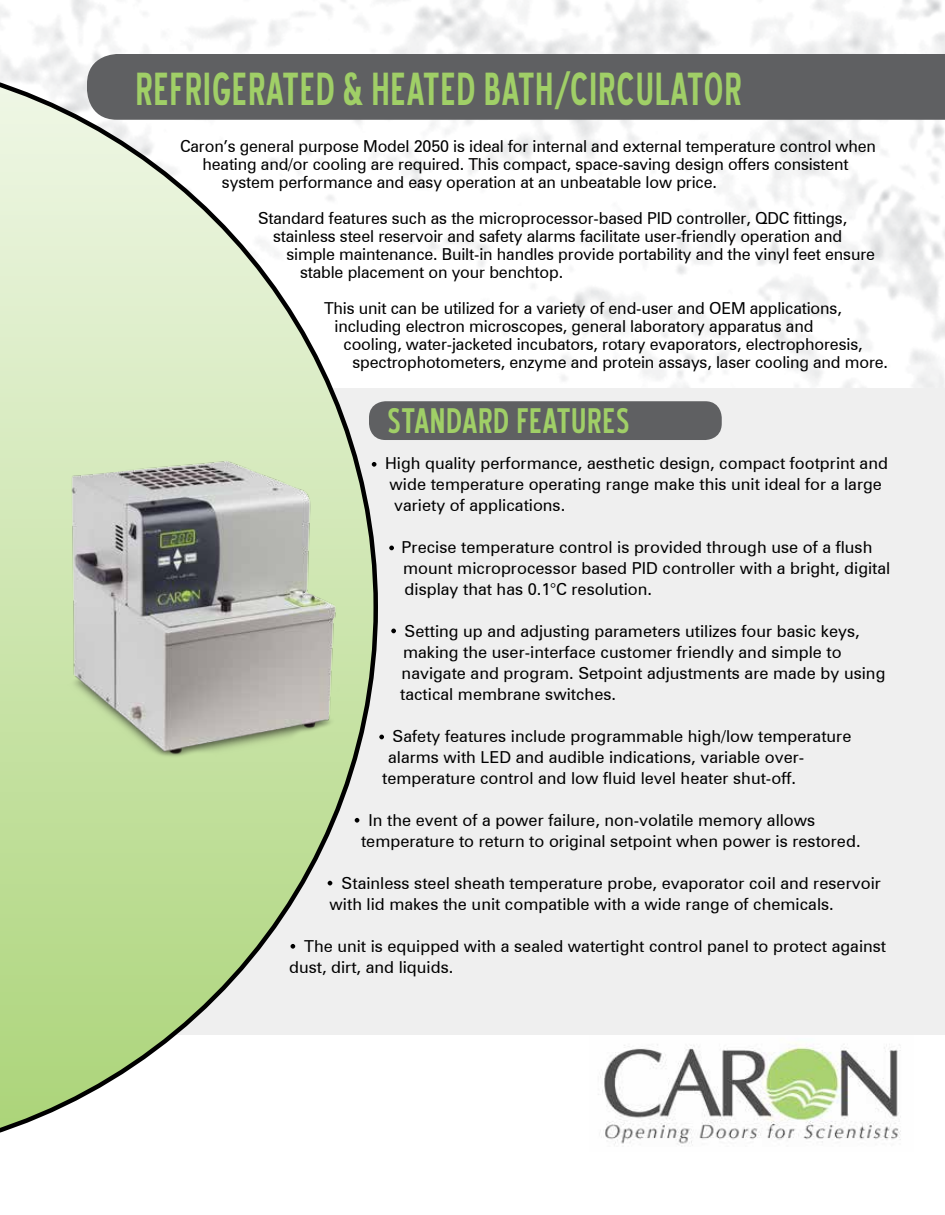
<style>
.page{position:relative;width:945px;height:1215px;background:#fff}
.page>*{position:absolute;margin:0;border:0;box-sizing:border-box;transform-origin:0 0}
.t1{font:45px "Blue Highway Condensed";color:#a0cf67}
.t2{font:34.5px "Blue Highway Condensed";color:#a0cf67;scale:1.1 1}
.t3{font:16.5px/21px "Zurich BT";color:#000}
</style>
<div class="page">
<img style="left:598px;top:1043px;width:303px;height:103px">
<div style="left:27px;top:388px;width:918px;height:647px;background:#efefef"></div>
<div style="left:378px;top:54px;width:567px;height:66px;background:#5f6062"></div>
<svg style="left:0;top:54px;width:378px;height:1079px"></svg>
<div style="left:369px;top:401px;width:353px;height:39px;background:#5f6062;border-radius:16px"></div>
<img style="left:43px;top:443px;width:311px;height:339px">
<svg style="left:372px;top:462px;width:4px;height:5px"></svg>
<svg style="left:389px;top:546px;width:5px;height:4px"></svg>
<svg style="left:391px;top:629px;width:5px;height:4px"></svg>
<svg style="left:328px;top:881px;width:4px;height:4px"></svg>
<svg style="left:291px;top:944px;width:4px;height:5px"></svg>
<svg style="left:355px;top:818px;width:4px;height:5px"></svg>
<svg style="left:379px;top:735px;width:5px;height:4px"></svg>
<h1 class="t1" style="left:135px;top:62px;width:605px">REFRIGERATED &amp; HEATED BATH/CIRCULATOR</h1>
<p class="t3" style="left:180px;top:136px;width:698px">Caron’s general purpose Model 2050 is ideal for internal and external temperature control when</p>
<p class="t3" style="left:202px;top:154px;width:648px">heating and/or cooling are required. This compact, space-saving design offers consistent</p>
<p class="t3" style="left:222px;top:172px;width:497px">system performance and easy operation at an unbeatable low price.</p>
<p class="t3" style="left:258px;top:208px;width:591px">Standard features such as the microprocessor-based PID controller, QDC fittings,</p>
<p class="t3" style="left:273px;top:226px;width:571px">stainless steel reservoir and safety alarms facilitate user-friendly operation and</p>
<p class="t3" style="left:287px;top:244px;width:590px">simple maintenance. Built-in handles provide portability and the vinyl feet ensure</p>
<p class="t3" style="left:300px;top:262px;width:265px">stable placement on your benchtop.</p>
<p class="t3" style="left:324px;top:298px;width:519px">This unit can be utilized for a variety of end-user and OEM applications,</p>
<p class="t3" style="left:334px;top:316px;width:480px">including electron microscopes, general laboratory apparatus and</p>
<p class="t3" style="left:344px;top:334px;width:521px">cooling, water-jacketed incubators, rotary evaporators, electrophoresis,</p>
<p class="t3" style="left:353px;top:352px;width:537px">spectrophotometers, enzyme and protein assays, laser cooling and more.</p>
<h2 class="t2" style="left:387px;top:400px;width:131px">STANDARD FEATU</h2>
<h2 class="t2" style="left:587px;top:400px;width:41px">RES</h2>
<p class="t3" style="left:385px;top:452px;width:504px">High quality performance, aesthetic design, compact footprint and wide temperature operating range make this unit ideal for a large variety of applications.</p>
<p class="t3" style="left:402px;top:536px;width:490px">Precise temperature control is provided through use of a flush mount microprocessor based PID controller with a bright, digital display that has 0.1°C resolution.</p>
<p class="t3" style="left:400px;top:620px;width:487px">Setting up and adjusting parameters utilizes four basic keys, making the user-interface customer friendly and simple to navigate and program. Setpoint adjustments are made by using tactical membrane switches.</p>
<p class="t3" style="left:393px;top:725px;width:460px">Safety features include programmable high/low temperature</p>
<p class="t3" style="left:388px;top:746px;width:418px">alarms with LED and audible indications, variable over-</p>
<p class="t3" style="left:382px;top:767px;width:415px">temperature control and low fluid level heater shut-off.</p>
<p class="t3" style="left:361px;top:809px;width:501px;text-indent:8px">In the event of a power failure, non-volatile memory allows temperature to return to original setpoint when power is restored.</p>
<p class="t3" style="left:330px;top:872px;width:553px;text-indent:12px">Stainless steel sheath temperature probe, evaporator coil and reservoir with lid makes the unit compatible with a wide range of chemicals.</p>
<p class="t3" style="left:289px;top:935px;width:599px;text-indent:15px">The unit is equipped with a sealed watertight control panel to protect against dust, dirt, and liquids.</p>
</div>
